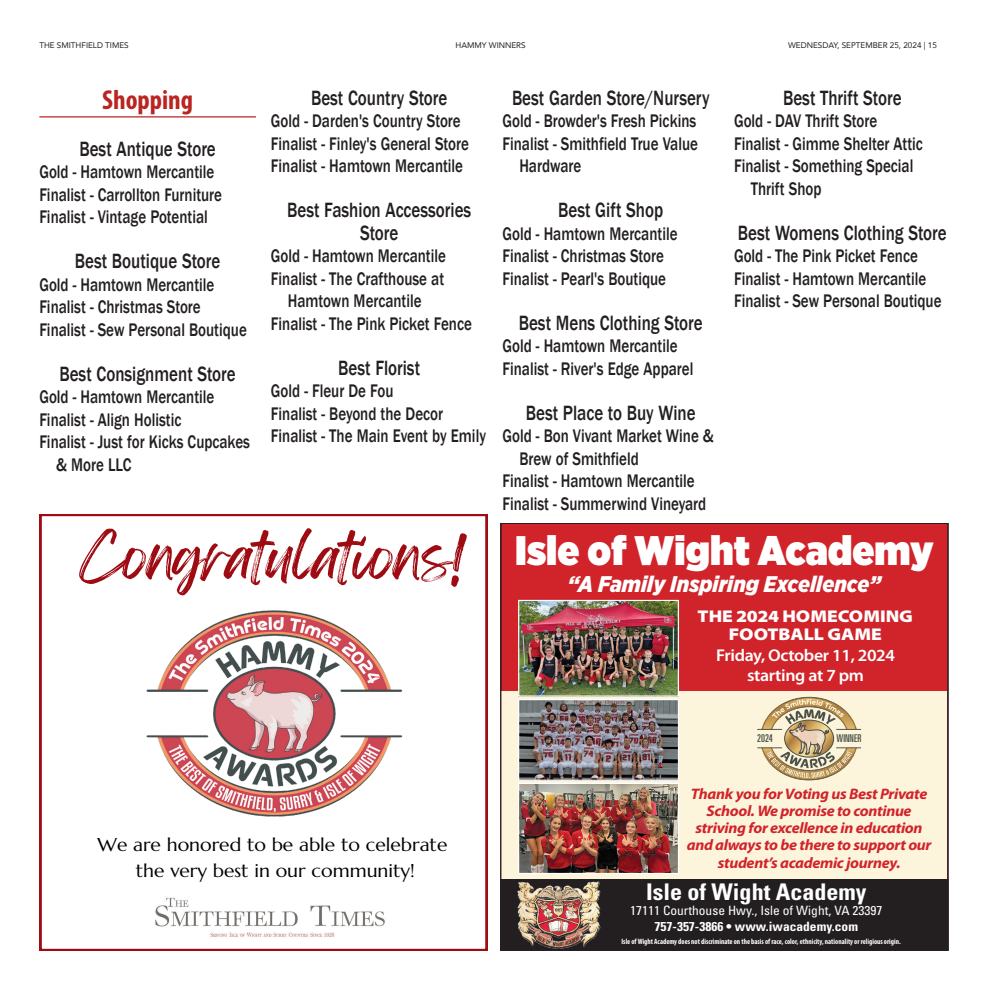
<style>
.page{position:relative;width:990px;height:990px;background:#fff}
.page>*{position:absolute;margin:0;border:0;box-sizing:border-box;transform-origin:0 0}
.t1{font:53.38px "Feeling Passionate";color:#9e0b12;scale:1.04 1}
.t2{font:900 41.25px "Gotham Narrow";color:#fff}
.t3{font:700 condensed 27.5px "Myriad Pro";color:#b92521}
.t4{font:700 condensed 23px "Univers LT Std";color:#fff;scale:1.05 1}
.t5{font:italic 900 22.62px "Gotham Narrow";color:#fff}
.t6{font:500 21.25px/22.5px "Franklin Gothic";color:#231f20;text-align:center;scale:.8 1}
.t7{font:500 18.75px/22.5px "Franklin Gothic";color:#231f20;scale:.8 1}
.t8{font:18.5px/25.5px "Marcellus";color:#000;text-align:center;scale:1.04 1}
.t9{font:600 17px/20.5px "Myriad Pro";letter-spacing:-.02em;color:#fff;text-align:center;scale:1.05 1}
.t10{font:900 semi-expanded 17px/18.2px "Myriad Pro";color:#fff;text-align:center;scale:1.05 1}
.t11{font:italic 700 15.25px/17.1px "Myriad Pro";letter-spacing:-.02em;color:#d1232a;text-align:center;scale:1.05 1}
.t12{font:condensed 12.88px "Univers LT Std";color:#fff;scale:1.05 1}
.t13{font:700 condensed 12.88px "Univers LT Std";color:#fff;scale:1.05 1}
.t14{font:ultra-condensed 10.75px "Univers";color:#4c5454;scale:.96 1}
.t15{font:ultra-condensed 10.75px "Univers";color:#4c5454}
.t16{font:ultra-condensed 9.62px "Univers LT Std";color:#fff;scale:1.05 1}
.t17{font:8.12px "Avenir";color:#231f20}
.t18{font:700 condensed 7.75px "Myriad Pro";color:#fff;scale:.94 1}
</style>
<div class="page">
<hr style="left:39px;top:116px;width:217px;height:2px;background:#b92521">
<svg style="left:40px;top:514px;width:447px;height:437px"></svg>
<img style="left:120px;top:606px;width:304px;height:214px">
<img style="left:103px;top:896px;width:340px;height:42px">
<div style="left:501px;top:588px;width:447px;height:293px;background:#d1232a"></div>
<div style="left:501px;top:523px;width:447px;height:76px;background:#d1232a"></div>
<div style="left:502px;top:692px;width:445px;height:187px;background:#fcf5dc"></div>
<svg style="left:503px;top:880px;width:443px;height:69px;background:#39302e"></svg>
<img style="left:520px;top:701px;width:157px;height:78px">
<div style="left:518px;top:699px;width:161px;height:82px;border:1px solid #fff"></div>
<img style="left:520px;top:785px;width:157px;height:87px">
<div style="left:518px;top:783px;width:161px;height:91px;border:1px solid #fff"></div>
<img style="left:520px;top:602px;width:157px;height:93px">
<div style="left:518px;top:600px;width:161px;height:97px;border:1px solid #fff"></div>
<svg style="left:758px;top:697px;width:103px;height:83px"></svg>
<p class="t17" style="left:39px;top:38px;width:91px">THE SMITHFIELD TIMES</p>
<p class="t17" style="left:455px;top:38px;width:72px">HAMMY WINNERS</p>
<p class="t17" style="left:788px;top:38px;width:150px">WEDNESDAY, SEPTEMBER 25, 2024 | 15</p>
<h3 class="t3" style="left:102px;top:83px;width:93px">Shopping</h3>
<p class="t6" style="left:79px;top:138px;width:172px">Best Antique Store</p>
<p class="t7" style="left:39px;top:161px;width:230px">Gold - Hamtown Mercantile<br>Finalist - Carrollton Furniture<br>Finalist - Vintage Potential</p>
<p class="t6" style="left:75px;top:250px;width:183px">Best Boutique Store</p>
<p class="t7" style="left:39px;top:273px;width:261px">Gold - Hamtown Mercantile<br>Finalist - Christmas Store<br>Finalist - Sew Personal Boutique</p>
<p class="t6" style="left:59px;top:363px;width:222px">Best Consignment Store</p>
<p class="t7" style="left:39px;top:386px;width:220px">Gold - Hamtown Mercantile</p>
<p class="t7" style="left:39px;top:408px;width:179px">Finalist - Align Holistic</p>
<p class="t7" style="left:39px;top:431px;width:265px">Finalist - Just for Kicks Cupcakes</p>
<p class="t7" style="left:56px;top:453px;width:96px">&amp; More LLC</p>
<p class="t6" style="left:311px;top:87px;width:172px">Best Country Store</p>
<p class="t7" style="left:271px;top:110px;width:249px">Gold - Darden's Country Store<br>Finalist - Finley's General Store<br>Finalist - Hamtown Mercantile</p>
<p class="t6" style="left:287px;top:199px;width:232px">Best Fashion Accessories<br>Store</p>
<p class="t7" style="left:271px;top:245px;width:220px">Gold - Hamtown Mercantile</p>
<p class="t7" style="left:271px;top:268px;width:218px">Finalist - The Crafthouse at</p>
<p class="t7" style="left:288px;top:290px;width:169px">Hamtown Mercantile</p>
<p class="t7" style="left:271px;top:313px;width:253px">Finalist - The Pink Picket Fence</p>
<p class="t6" style="left:338px;top:357px;width:104px">Best Florist</p>
<p class="t7" style="left:271px;top:380px;width:270px">Gold - Fleur De Fou<br>Finalist - Beyond the Decor<br>Finalist - The Main Event by Emily</p>
<h1 class="t1" style="left:80px;top:514px;width:373px">Congratulations!</h1>
<p class="t6" style="left:512px;top:87px;width:248px">Best Garden Store/Nursery</p>
<p class="t7" style="left:502px;top:110px;width:244px">Gold - Browder's Fresh Pickins</p>
<p class="t7" style="left:502px;top:133px;width:246px">Finalist - Smithfield True Value</p>
<p class="t7" style="left:519px;top:155px;width:79px">Hardware</p>
<p class="t6" style="left:558px;top:199px;width:133px">Best Gift Shop</p>
<p class="t7" style="left:502px;top:223px;width:220px">Gold - Hamtown Mercantile<br>Finalist - Christmas Store<br>Finalist - Pearl's Boutique</p>
<p class="t6" style="left:519px;top:312px;width:232px">Best Mens Clothing Store</p>
<p class="t7" style="left:502px;top:335px;width:240px">Gold - Hamtown Mercantile<br>Finalist - River's Edge Apparel</p>
<p class="t6" style="left:526px;top:402px;width:214px">Best Place to Buy Wine</p>
<p class="t7" style="left:502px;top:425px;width:266px">Gold - Bon Vivant Market Wine &amp;</p>
<p class="t7" style="left:519px;top:448px;width:151px">Brew of Smithfield</p>
<p class="t7" style="left:502px;top:470px;width:242px">Finalist - Hamtown Mercantile</p>
<p class="t7" style="left:502px;top:493px;width:256px">Finalist - Summerwind Vineyard</p>
<p class="t6" style="left:783px;top:87px;width:150px">Best Thrift Store</p>
<p class="t7" style="left:734px;top:110px;width:180px">Gold - DAV Thrift Store</p>
<p class="t7" style="left:734px;top:133px;width:238px">Finalist - Gimme Shelter Attic</p>
<p class="t7" style="left:734px;top:155px;width:226px">Finalist - Something Special</p>
<p class="t7" style="left:751px;top:178px;width:90px">Thrift Shop</p>
<p class="t6" style="left:738px;top:222px;width:262px">Best Womens Clothing Store</p>
<p class="t7" style="left:734px;top:245px;width:261px">Gold - The Pink Picket Fence<br>Finalist - Hamtown Mercantile<br>Finalist - Sew Personal Boutique</p>
<h2 class="t2" style="left:515px;top:523px;width:420px">Isle of Wight Academy</h2>
<p class="t5" style="left:568px;top:569px;width:315px">“A Family Inspiring Excellence”</p>
<p class="t10" style="left:698px;top:607px;width:207px">THE 2024 HOMECOMING<br>FOOTBALL GAME</p>
<p class="t9" style="left:716px;top:644px;width:172px">Friday, October 11, 2024 starting at 7 pm</p>
<p class="t8" style="left:98px;top:832px;width:338px">We are honored to be able to celebrate the very best in our community!</p>
<p class="t15" style="left:757px;top:732px;width:17px">2024</p>
<p class="t14" style="left:837px;top:732px;width:27px">WINNER</p>
<p class="t11" style="left:687px;top:785px;width:235px">Thank you for Voting us Best Private School. We promise to continue striving for excellence in education and always to be there to support our student’s academic journey.</p>
<p class="t4" style="left:646px;top:877px;width:212px">Isle of Wight Academy</p>
<p class="t12" style="left:630px;top:902px;width:242px">17111 Courthouse Hwy., Isle of Wight, VA 23397</p>
<p class="t13" style="left:655px;top:918px;width:195px">757-357-3866 • www.iwacademy.com</p>
<p class="t16" style="left:616px;top:936px;width:296px">Isle of Wighy Academy does not discriminate on the basis of race, color, ethnicity, nationality or religious origin.</p>
<p class="t18" style="left:622px;top:937px;width:299px">Isle of Wight Academy does not discriminate on the basis of race, color, ethnicity, nationality or religious origin.</p>
</div>
